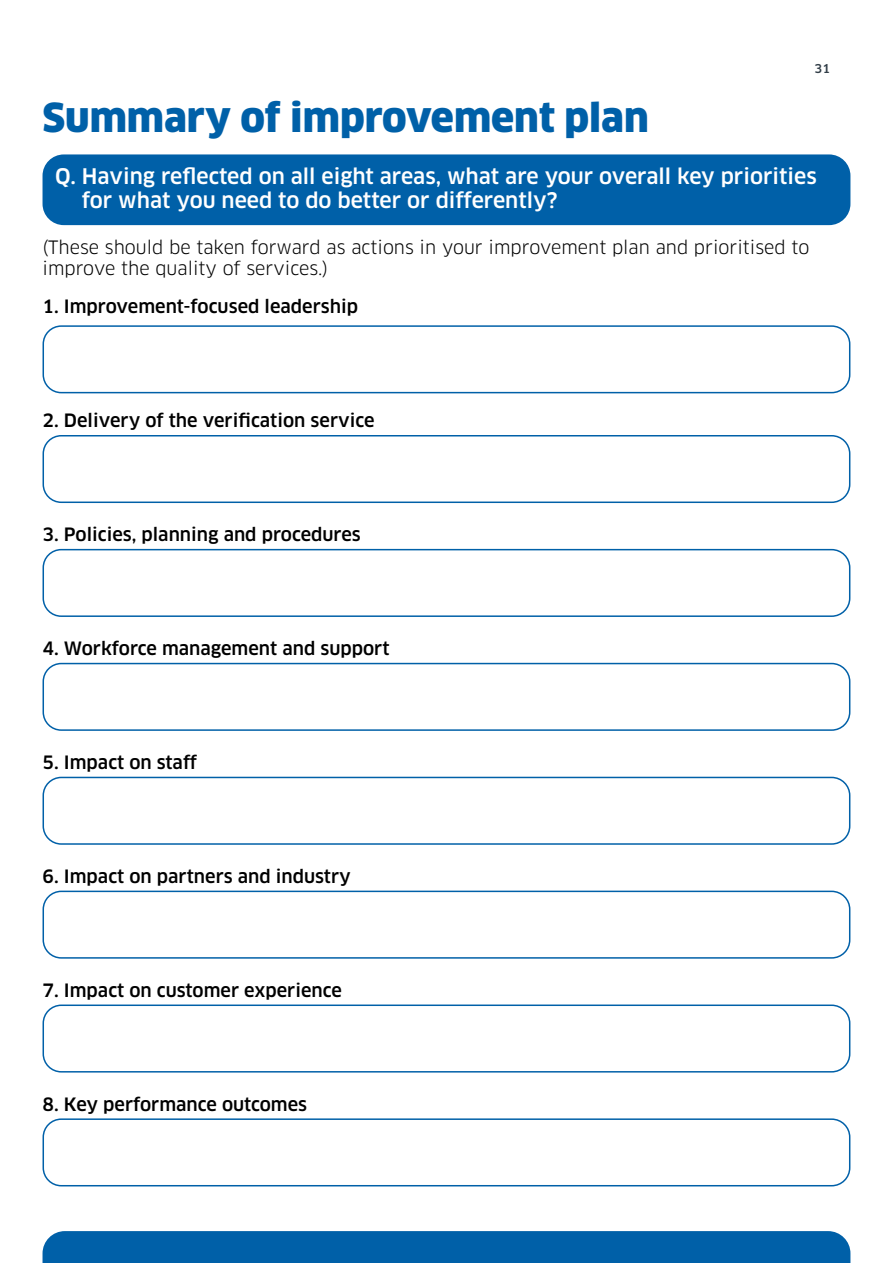
<style>
.page{position:relative;width:893px;height:1263px;background:#fff}
.page>*{position:absolute;margin:0;border:0;box-sizing:border-box;transform-origin:0 0}
.t1{font:900 39px "Clan";color:#0060a8}
.t2{font:500 21px/24.2px "Clan";color:#fff}
.t3{font:500 18px "Clan";color:#000}
.t4{font:18px/21px "Clan";color:#000}
.t5{font:500 12px "Clan";color:#323e48}
</style>
<div class="page">
<div style="left:43px;top:1231px;width:807px;height:32px;background:#0060a8"></div>
<div style="left:43px;top:154px;width:807px;height:71px;background:#0060a8;border-radius:21px"></div>
<div style="left:43px;top:325px;width:807px;height:68px;border:2px solid #0060a8;border-radius:18px"></div>
<div style="left:43px;top:435px;width:807px;height:68px;border:2px solid #0060a8;border-radius:18px"></div>
<div style="left:43px;top:549px;width:807px;height:68px;border:2px solid #0060a8;border-radius:18px"></div>
<div style="left:43px;top:663px;width:807px;height:68px;border:2px solid #0060a8;border-radius:18px"></div>
<div style="left:43px;top:777px;width:807px;height:68px;border:2px solid #0060a8;border-radius:18px"></div>
<div style="left:43px;top:891px;width:807px;height:68px;border:2px solid #0060a8;border-radius:18px"></div>
<div style="left:43px;top:1004px;width:807px;height:68px;border:2px solid #0060a8;border-radius:18px"></div>
<div style="left:43px;top:1118px;width:807px;height:68px;border:2px solid #0060a8;border-radius:18px"></div>
<p class="t5" style="left:815px;top:62px;width:17px">31</p>
<h1 class="t1" style="left:43px;top:94px;width:608px">Summary of improvement plan</h1>
<p class="t2" style="left:82px;top:164px;width:736px;text-indent:-27px">Q. Having reflected on all eight areas, what are your overall key priorities for what you need to do better or differently?</p>
<p class="t4" style="left:43px;top:237px;width:768px">(These should be taken forward as actions in your improvement plan and prioritised to improve the quality of services.)</p>
<p class="t3" style="left:43px;top:295px;width:317px">1. Improvement-focused leadership</p>
<p class="t3" style="left:43px;top:409px;width:334px">2. Delivery of the verification service</p>
<p class="t3" style="left:43px;top:523px;width:320px">3. Policies, planning and procedures</p>
<p class="t3" style="left:43px;top:637px;width:349px">4. Workforce management and support</p>
<p class="t3" style="left:43px;top:751px;width:156px">5. Impact on staff</p>
<p class="t3" style="left:43px;top:865px;width:310px">6. Impact on partners and industry</p>
<p class="t3" style="left:43px;top:979px;width:301px">7. Impact on customer experience</p>
<p class="t3" style="left:43px;top:1093px;width:266px">8. Key performance outcomes</p>
</div>
